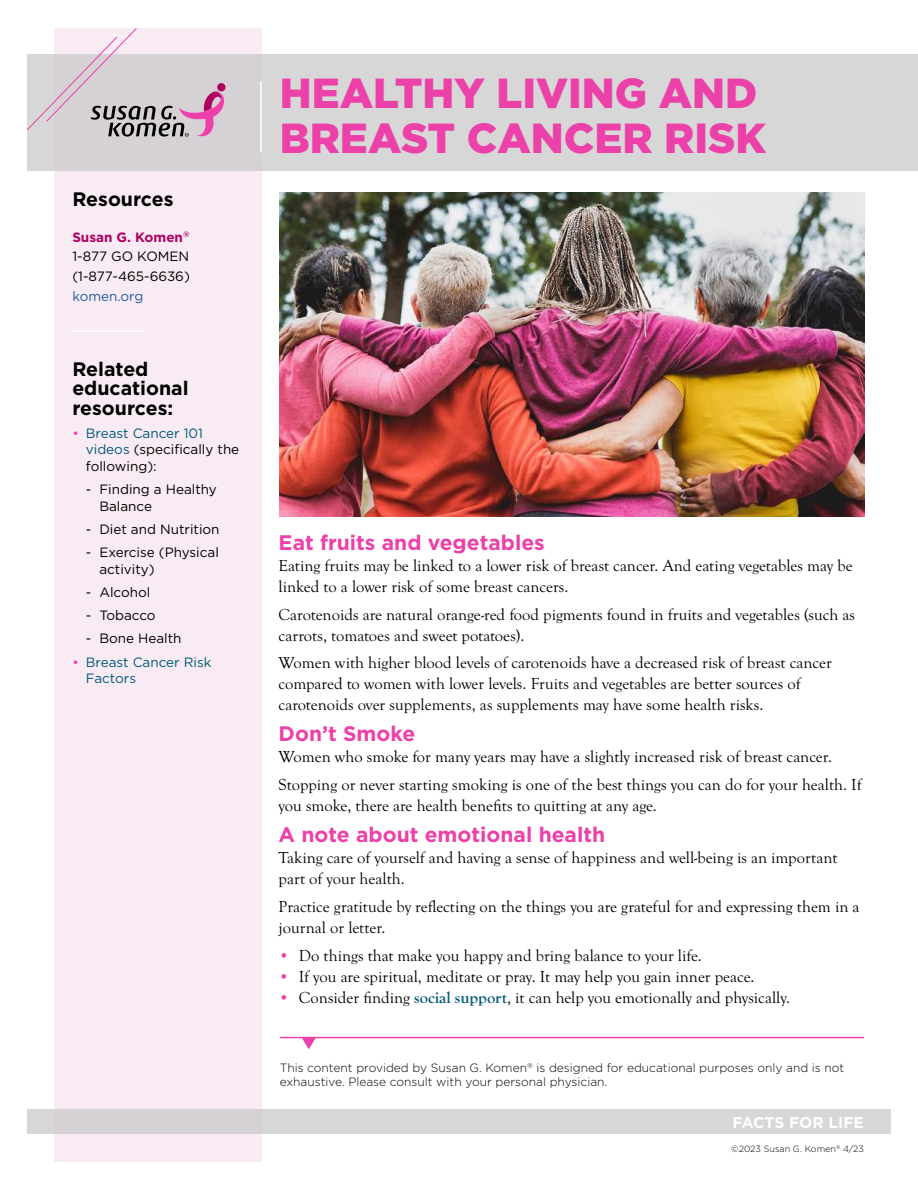
<style>
.page{position:relative;width:918px;height:1188px;background:#fff}
.page>*{position:absolute;margin:0;border:0;box-sizing:border-box;transform-origin:0 0}
.t1{font:900 42px/45px "Gotham";color:#eb41a9}
.t2{font:700 21px "Gotham";color:#eb41a9}
.t3{font:700 19.5px/19.5px "Gotham";color:#000}
.t4{font:16.5px/21px "Goudy Old Sty";color:#000}
.t5{font:700 15.6px "Gotham";color:#fff}
.t6{font:13.5px/16.5px "Gotham";color:#000}
.t7{font:13.5px/16.5px "Gotham";color:#005a7c}
.t8{font:13.5px "Gotham";color:#205d9e}
.t9{font:300 12px/13.5px "Gotham";color:#000}
.t10{font:300 9px "Gotham";color:#000}
.s1{font-weight:700;color:#ad0061}
.s2{color:#eb41a9}
.s3{color:#005a7c}
.s4{font-weight:700;color:#005a7c}
</style>
<div class="page">
<div style="left:54px;top:28px;width:208px;height:1134px;background:#f9ebf3"></div>
<div style="left:27px;top:54px;width:891px;height:117px;background:#d8d7d7"></div>
<hr style="left:260px;top:81px;width:2px;height:71px;background:#fff">
<svg style="left:27px;top:28px;width:199px;height:109px"></svg>
<div style="left:27px;top:1110px;width:864px;height:24px;background:#d8d7d7"></div>
<hr style="left:72px;top:330px;width:72px;height:2px;background:#fff">
<hr style="left:280px;top:1037px;width:584px;height:1px;background:#eb41a9">
<svg style="left:302px;top:1038px;width:14px;height:11px"></svg>
<img style="left:280px;top:192px;width:584px;height:324px">
<p class="t3" style="left:72px;top:191px;width:103px">Resources</p>
<p class="t6" style="left:72px;top:228px;width:119px;line-height:19.8px;text-align:justify"><span class="s1">Susan G. Komen</span><sup>® </sup>1-877 GO KOMEN (1-877-465-6636)</p>
<p class="t8" style="left:72px;top:291px;width:73px">komen.org</p>
<p class="t3" style="left:72px;top:360px;width:118px">Related educational resources:</p>
<p class="t6" style="left:86px;top:426px;width:155px;text-indent:-14px"><span class="s2">•</span> <span class="s3">Breast Cancer 101 videos</span> (specifically the following):</p>
<p class="t6" style="left:99px;top:482px;width:119px;text-indent:-14px">- Finding a Healthy<br>Balance</p>
<p class="t6" style="left:86px;top:522px;width:135px">- Diet and Nutrition</p>
<p class="t6" style="left:99px;top:545px;width:121px;text-indent:-14px">- Exercise (Physical activity)</p>
<p class="t6" style="left:86px;top:585px;width:66px">- Alcohol</p>
<p class="t6" style="left:86px;top:608px;width:71px">- Tobacco</p>
<p class="t6" style="left:86px;top:631px;width:97px">- Bone Health</p>
<p class="t7" style="left:86px;top:654px;width:127px;text-indent:-14px"><span class="s2">•</span> Breast Cancer Risk<br>Factors</p>
<h1 class="t1" style="left:280px;top:73px;width:488px">HEALTHY LIVING AND<br>BREAST CANCER RISK</h1>
<p class="t2" style="left:279px;top:534px;width:268px">Eat fruits and vegetables</p>
<p class="t4" style="left:279px;top:556px;width:576px">Eating fruits may be linked to a lower risk of breast cancer. And eating vegetables may be linked to a lower risk of some breast cancers.</p>
<p class="t4" style="left:279px;top:605px;width:578px">Carotenoids are natural orange-red food pigments found in fruits and vegetables (such as carrots, tomatoes and sweet potatoes).</p>
<p class="t4" style="left:279px;top:654px;width:555px">Women with higher blood levels of carotenoids have a decreased risk of breast cancer compared to women with lower levels. Fruits and vegetables are better sources of carotenoids over supplements, as supplements may have some health risks.</p>
<p class="t2" style="left:279px;top:726px;width:138px">Don’t Smoke</p>
<p class="t4" style="left:279px;top:744px;width:584px;line-height:27.8px">Women who smoke for many years may have a slightly increased risk of breast cancer.<br>Stopping or never starting smoking is one of the best things you can do for your health. If</p>
<p class="t4" style="left:279px;top:796px;width:380px">you smoke, there are health benefits to quitting at any age.</p>
<p class="t2" style="left:279px;top:827px;width:328px">A note about emotional health</p>
<p class="t4" style="left:279px;top:848px;width:560px">Taking care of yourself and having a sense of happiness and well-being is an important part of your health.</p>
<p class="t4" style="left:279px;top:897px;width:582px">Practice gratitude by reflecting on the things you are grateful for and expressing them in a journal or letter.</p>
<p class="t4" style="left:279px;top:946px;width:425px"><span class="s2">•</span> Do things that make you happy and bring balance to your life.</p>
<p class="t4" style="left:279px;top:967px;width:477px"><span class="s2">•</span> If you are spiritual, meditate or pray. It may help you gain inner peace.</p>
<p class="t4" style="left:279px;top:988px;width:513px"><span class="s2">•</span> Consider finding <span class="s4">social support</span>, it can help you emotionally and physically.</p>
<p class="t9" style="left:280px;top:1062px;width:566px">This content provided by Susan G. Komen<sup>®</sup> is designed for educational purposes only and is not exhaustive. Please consult with your personal physician.</p>
<p class="t5" style="left:733px;top:1116px;width:133px">FACTS FOR LIFE</p>
<p class="t10" style="left:731px;top:1145px;width:134px">©2023 Susan G. Komen<sup>®</sup> 4/23</p>
</div>
